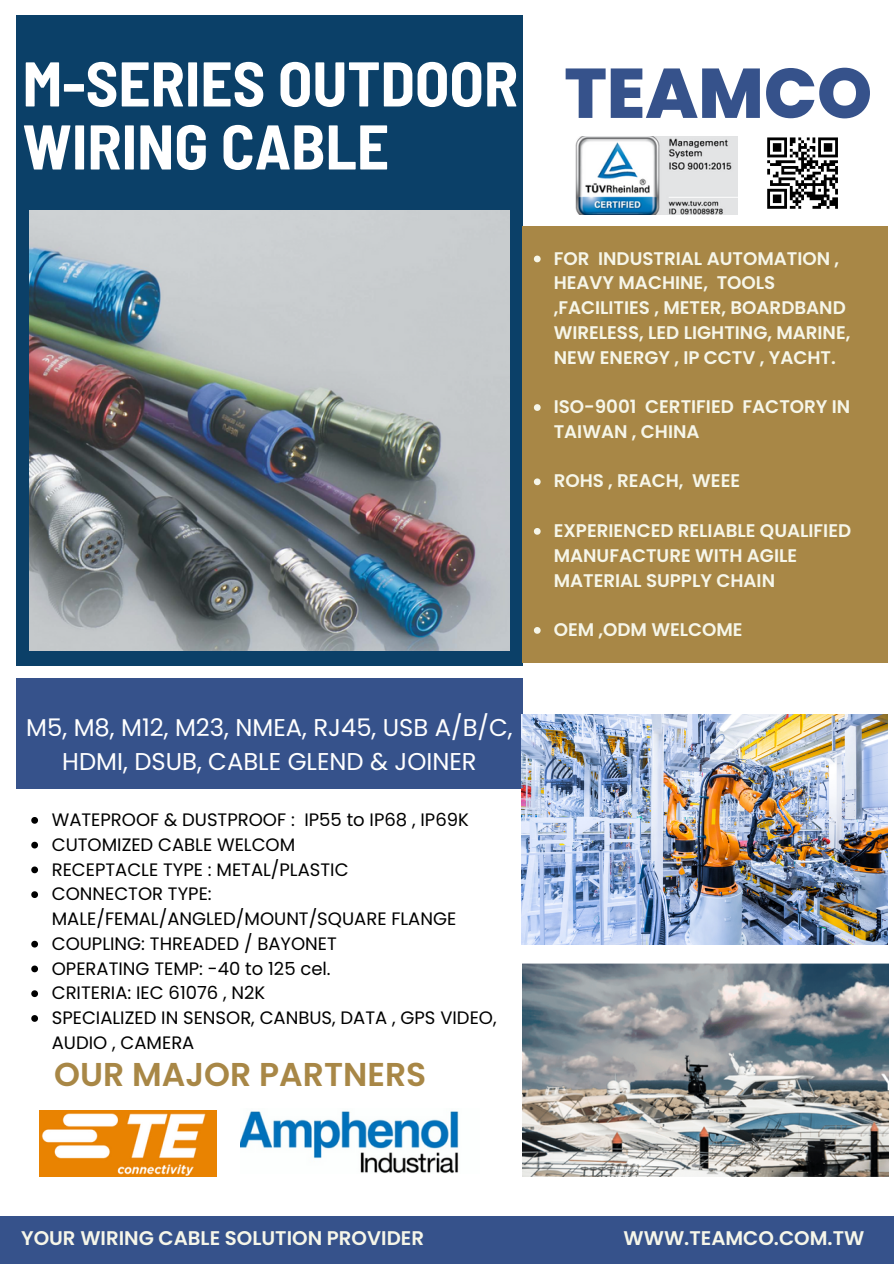
<style>
.page{position:relative;width:894px;height:1264px;background:#fff}
.page>*{position:absolute;margin:0;border:0;box-sizing:border-box;transform-origin:0 0}
.t1{font:800 70.05px "Poppins";color:#36528b}
.t2{font:700 semi-condensed 63px/63px "Barlow";color:#fff}
.t3{font:600 33px "Poppins";color:#a88746}
.t4{font:24.3px/33.8px "Poppins";color:#fff;text-align:center}
.t5{font:600 19.8px "Poppins";color:#f6f6e9}
.t6{font:600 18.3px/24.8px "Poppins";color:#f6f6e9}
.t7{font:18px/24.8px "Poppins";color:#000}
</style>
<div class="page">
<div style="left:16px;top:15px;width:506px;height:650px;background:#0b4068"></div>
<img style="left:522px;top:963px;width:366px;height:212px">
<img style="left:575px;top:136px;width:162px;height:79px">
<img style="left:767px;top:137px;width:71px;height:72px">
<img style="left:29px;top:210px;width:480px;height:440px">
<div style="left:522px;top:226px;width:365px;height:437px;background:#a88746"></div>
<img style="left:240px;top:1111px;width:219px;height:62px">
<img style="left:39px;top:1110px;width:177px;height:66px">
<svg style="left:31px;top:817px;width:7px;height:6px"></svg>
<svg style="left:31px;top:841px;width:7px;height:7px"></svg>
<svg style="left:31px;top:866px;width:7px;height:7px"></svg>
<svg style="left:31px;top:891px;width:7px;height:7px"></svg>
<svg style="left:31px;top:940px;width:7px;height:7px"></svg>
<svg style="left:31px;top:965px;width:7px;height:7px"></svg>
<svg style="left:31px;top:990px;width:7px;height:7px"></svg>
<svg style="left:31px;top:1015px;width:7px;height:6px"></svg>
<svg style="left:533px;top:255px;width:7px;height:7px"></svg>
<svg style="left:533px;top:404px;width:7px;height:7px"></svg>
<svg style="left:533px;top:478px;width:7px;height:7px"></svg>
<svg style="left:533px;top:528px;width:7px;height:6px"></svg>
<svg style="left:533px;top:627px;width:7px;height:6px"></svg>
<div style="left:0;top:1215px;width:893px;height:48px;background:#36528b"></div>
<div style="left:16px;top:678px;width:506px;height:111px;background:#36528b"></div>
<img style="left:521px;top:714px;width:366px;height:230px">
<p class="t2" style="left:23px;top:50px;width:497px">M-SERIES OUTDOOR<br>WIRING CABLE</p>
<h5 class="t4" style="left:26px;top:710px;width:488px">M5, M8, M12, M23, NMEA, RJ45, USB A/B/C,<br>HDMI, DSUB, CABLE GLEND &amp; JOINER</h5>
<p class="t7" style="left:52px;top:807px;width:418px">WATEPROOF &amp; DUSTPROOF : IP55 to IP68 , IP69K</p>
<p class="t7" style="left:52px;top:832px;width:245px">CUTOMIZED CABLE WELCOM</p>
<p class="t7" style="left:52px;top:856px;width:298px">RECEPTACLE TYPE : METAL/PLASTIC</p>
<p class="t7" style="left:52px;top:881px;width:406px">CONNECTOR TYPE:<br>MALE/FEMAL/ANGLED/MOUNT/SQUARE FLANGE</p>
<h4 class="t7" style="left:52px;top:931px;width:286px">COUPLING: THREADED / BAYONET</h4>
<p class="t7" style="left:52px;top:955px;width:280px">OPERATING TEMP: -40 to 125 cel.</p>
<p class="t7" style="left:52px;top:980px;width:215px">CRITERIA: IEC 61076 , N2K</p>
<p class="t7" style="left:52px;top:1005px;width:446px">SPECIALIZED IN SENSOR, CANBUS, DATA , GPS VIDEO,<br>AUDIO , CAMERA</p>
<p class="t3" style="left:54px;top:1051px;width:373px">OUR MAJOR PARTNERS</p>
<p class="t1" style="left:564px;top:44px;width:309px">TEAMCO</p>
<p class="t6" style="left:553px;top:246px;width:298px">FOR INDUSTRIAL AUTOMATION ,<br>HEAVY MACHINE, TOOLS ,FACILITIES , METER, BOARDBAND<br>WIRELESS, LED LIGHTING, MARINE,<br>NEW ENERGY , IP CCTV , YACHT.</p>
<p class="t6" style="left:553px;top:394px;width:298px">ISO-9001 CERTIFIED FACTORY IN<br>TAIWAN , CHINA</p>
<p class="t6" style="left:553px;top:468px;width:188px">ROHS , REACH, WEEE</p>
<p class="t6" style="left:553px;top:518px;width:299px">EXPERIENCED RELIABLE QUALIFIED<br>MANUFACTURE WITH AGILE<br>MATERIAL SUPPLY CHAIN</p>
<h3 class="t6" style="left:553px;top:617px;width:190px">OEM ,ODM WELCOME</h3>
<p class="t5" style="left:21px;top:1224px;width:404px">YOUR WIRING CABLE SOLUTION PROVIDER</p>
<h5 class="t5" style="left:623px;top:1224px;width:242px">WWW.TEAMCO.COM.TW</h5>
</div>
